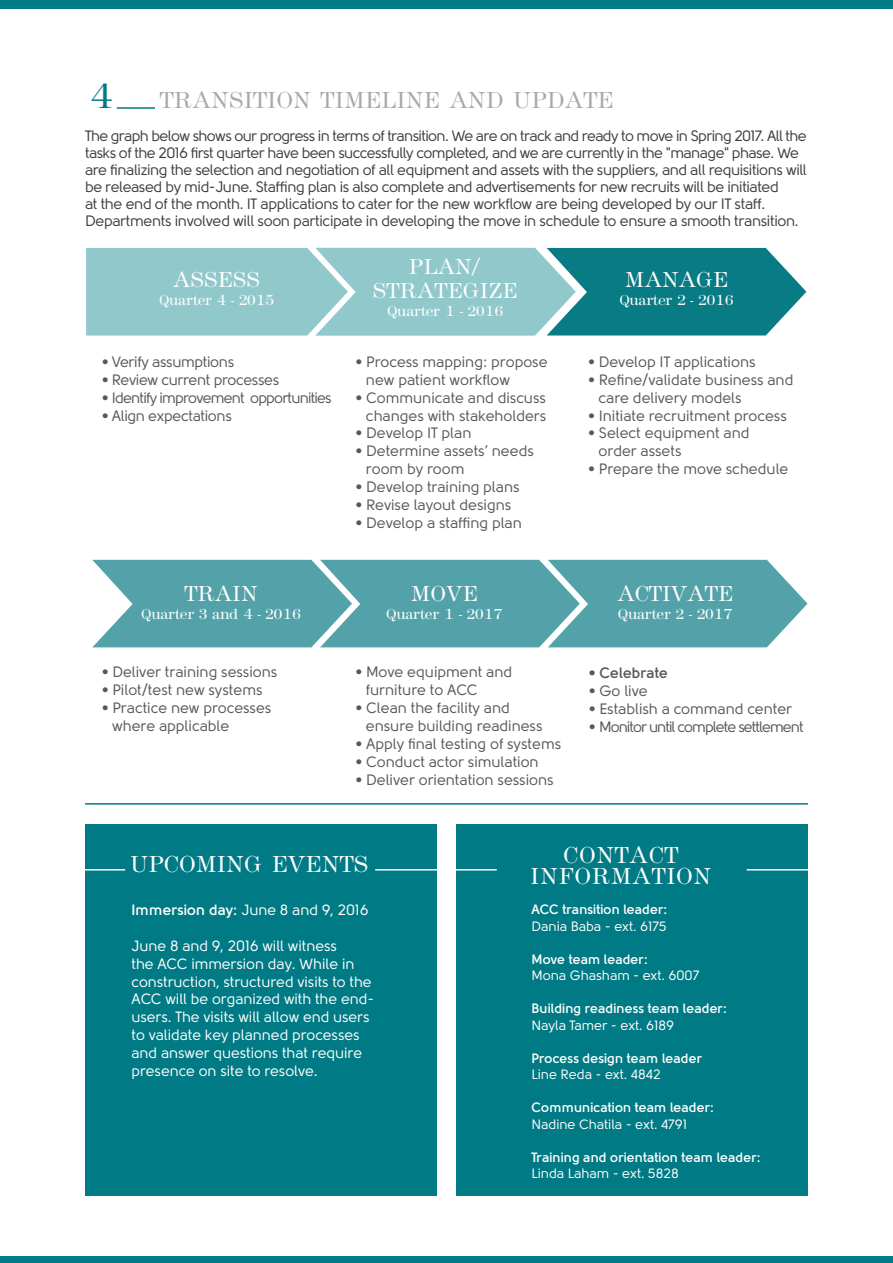
<style>
.page{position:relative;width:893px;height:1263px;background:#fff}
.page>*{position:absolute;margin:0;border:0;box-sizing:border-box;transform-origin:0 0}
.t1{font:36px "Modern";color:#007a84}
.t2{font:24px "Modern";color:#a8a9ad}
.t3{font:24px/21px "Modern";letter-spacing:.025em;color:#fff;text-align:center}
.t4{font:24px "Modern";color:#fff}
.t5{font:22.5px/24px "Modern";color:#fff;text-align:center}
.t6{font:15px "Solomon";color:#57585a}
.t7{font:15px/17px "Solomon";letter-spacing:-.025em;color:#3e3e3f}
.t8{font:15px/18px "Solomon";letter-spacing:-.02em;color:#57585a}
.t9{font:15px "Modern";letter-spacing:-.04em;color:#fff}
.t10{font:15px/18px "Solomon";letter-spacing:-.06em;color:#57585a}
.t11{font:14.85px/17.9px "Solomon";color:#fff}
.t12{font:700 13.5px "Solomon";color:#fff}
.t13{font:13.5px "Solomon";color:#fff}
.s1{font-weight:700}
</style>
<div class="page">
<div style="left:85px;top:824px;width:351px;height:371px;background:#007a84"></div>
<div style="left:456px;top:824px;width:352px;height:371px;background:#007a84"></div>
<div style="left:0;top:1256px;width:893px;height:7px;background:#007a84"></div>
<div style="left:0;top:1px;width:893px;height:8px;background:#007a84"></div>
<hr style="left:117px;top:107px;width:38px;height:2px;background:#007a84">
<hr style="left:85px;top:803px;width:723px;height:2px;background:#007a84">
<svg style="left:92px;top:560px;width:715px;height:87px;background:#60a9af"></svg>
<svg style="left:86px;top:248px;width:720px;height:88px;background:#6db3b8"></svg>
<hr style="left:84px;top:869px;width:41px;height:1px;background:#fff">
<hr style="left:455px;top:869px;width:42px;height:1px;background:#fff">
<hr style="left:375px;top:869px;width:80px;height:1px;background:#fff">
<hr style="left:747px;top:869px;width:80px;height:1px;background:#fff">
<p class="t1" style="left:90px;top:75px;width:25px">4</p>
<p class="t2" style="left:160px;top:86px;width:455px">TRANSITION TIMELINE AND UPDATE</p>
<p class="t7" style="left:85px;top:128px;width:723px">The graph below shows our progress in terms of transition. We are on track and ready to move in Spring 2017. All the tasks of the 2016 first quarter have been successfully completed, and we are currently in the "manage" phase. We are finalizing the selection and negotiation of all equipment and assets with the suppliers, and all requisitions will be released by mid-June. Staffing plan is also complete and advertisements for new recruits will be initiated</p>
<p class="t7" style="left:85px;top:196px;width:682px">at the end of the month. IT applications to cater for the new workflow are being developed by our IT staff.</p>
<p class="t7" style="left:85px;top:213px;width:715px">Departments involved will soon participate in developing the move in schedule to ensure a smooth transition.</p>
<p class="t5" style="left:173px;top:267px;width:89px">ASSESS</p>
<p class="t9" style="left:159px;top:291px;width:117px">Quarter 4 - 2015</p>
<p class="t5" style="left:373px;top:254px;width:146px">PLAN/<br>STRATEGIZE</p>
<p class="t9" style="left:387px;top:302px;width:118px">Quarter 1 - 2016</p>
<p class="t8" style="left:102px;top:352px;width:232px">∞ Verify assumptions<br>∞ Review current processes<br>∞ Identify improvement opportunities ∞ Align expectations</p>
<p class="t6" style="left:355px;top:353px;width:194px">∞ Process mapping: propose</p>
<p class="t6" style="left:366px;top:371px;width:146px">new patient workflow</p>
<p class="t6" style="left:355px;top:389px;width:192px">∞ Communicate and discuss</p>
<p class="t6" style="left:366px;top:407px;width:182px">changes with stakeholders</p>
<p class="t6" style="left:355px;top:425px;width:118px">∞ Develop IT plan</p>
<p class="t6" style="left:355px;top:443px;width:180px">∞ Determine assets’ needs</p>
<p class="t6" style="left:366px;top:461px;width:100px">room by room</p>
<p class="t6" style="left:355px;top:479px;width:166px">∞ Develop training plans</p>
<p class="t6" style="left:355px;top:497px;width:157px">∞ Revise layout designs</p>
<p class="t6" style="left:355px;top:515px;width:168px">∞ Develop a sta ng plan</p>
<p class="t5" style="left:184px;top:581px;width:75px">TRAIN</p>
<p class="t9" style="left:141px;top:605px;width:162px">Quarter 3 and 4 - 2016</p>
<p class="t5" style="left:411px;top:581px;width:69px">MOVE</p>
<p class="t9" style="left:386px;top:605px;width:118px">Quarter 1 - 2017</p>
<p class="t6" style="left:102px;top:664px;width:177px">∞ Deliver training sessions</p>
<p class="t6" style="left:102px;top:682px;width:162px">∞ Pilot/test new systems</p>
<p class="t6" style="left:102px;top:700px;width:171px">∞ Practice new processes</p>
<p class="t6" style="left:112px;top:718px;width:119px">where applicable</p>
<p class="t6" style="left:355px;top:663px;width:158px">∞ Move equipment and</p>
<p class="t6" style="left:366px;top:681px;width:113px">furniture to ACC</p>
<p class="t6" style="left:355px;top:699px;width:156px">∞ Clean the facility and</p>
<p class="t6" style="left:366px;top:717px;width:178px">ensure building readiness</p>
<p class="t6" style="left:355px;top:735px;width:207px">∞ Apply final testing of systems</p>
<p class="t6" style="left:355px;top:753px;width:185px">∞ Conduct actor simulation</p>
<p class="t6" style="left:355px;top:771px;width:200px">∞ Deliver orientation sessions</p>
<p class="t5" style="left:625px;top:267px;width:105px">MANAGE</p>
<p class="t9" style="left:619px;top:291px;width:116px">Quarter 2 - 2016</p>
<p class="t6" style="left:588px;top:353px;width:169px">∞ Develop IT applications</p>
<p class="t6" style="left:588px;top:371px;width:207px">∞ Refine/validate business and</p>
<p class="t6" style="left:599px;top:389px;width:144px">care delivery models</p>
<p class="t6" style="left:588px;top:407px;width:200px">∞ Initiate recruitment process</p>
<p class="t6" style="left:588px;top:425px;width:163px">∞ Select equipment and</p>
<p class="t6" style="left:599px;top:443px;width:84px">order assets</p>
<p class="t6" style="left:588px;top:461px;width:202px">∞ Prepare the move schedule</p>
<p class="t5" style="left:617px;top:581px;width:117px">ACTIVATE</p>
<p class="t9" style="left:618px;top:605px;width:116px">Quarter 2 - 2017</p>
<p class="t10" style="left:589px;top:664px;width:216px"><span class="s1">∞ Celebrate<br></span>∞ Go live<br>∞ Establish a command center<br>∞ Monitor until complete settlement</p>
<p class="t4" style="left:130px;top:850px;width:240px">UPCOMING EVENTS</p>
<p class="t3" style="left:530px;top:844px;width:183px">CONTACT<br>INFORMATION</p>
<p class="t11" style="left:132px;top:901px;width:238px"><span class="s1">Immersion day:</span> June 8 and 9, 2016</p>
<p class="t11" style="left:132px;top:937px;width:244px">June 8 and 9, 2016 will witness<br>the ACC immersion day. While in construction, structured visits to the ACC will be organized with the end&shy;users. The visits will allow end users to validate key planned processes and answer questions that require presence on site to resolve.</p>
<p class="t12" style="left:531px;top:902px;width:137px">ACC transition leader:</p>
<p class="t13" style="left:531px;top:919px;width:137px">Dania Baba - ext. 6175</p>
<p class="t12" style="left:531px;top:951px;width:118px">Move team leader:</p>
<p class="t13" style="left:531px;top:968px;width:169px">Mona Ghasham - ext. 6007</p>
<p class="t12" style="left:531px;top:1001px;width:197px">Building readiness team leader:</p>
<p class="t13" style="left:531px;top:1018px;width:144px">Nayla Tamer - ext. 6189</p>
<p class="t12" style="left:531px;top:1050px;width:172px">Process design team leader</p>
<p class="t13" style="left:531px;top:1067px;width:131px">Line Reda - ext. 4842</p>
<p class="t12" style="left:531px;top:1100px;width:184px">Communication team leader:</p>
<p class="t13" style="left:531px;top:1117px;width:157px">Nadine Chatila - ext. 4791</p>
<p class="t12" style="left:531px;top:1149px;width:231px">Training and orientation team leader:</p>
<p class="t13" style="left:531px;top:1166px;width:149px">Linda Laham - ext. 5828</p>
</div>
